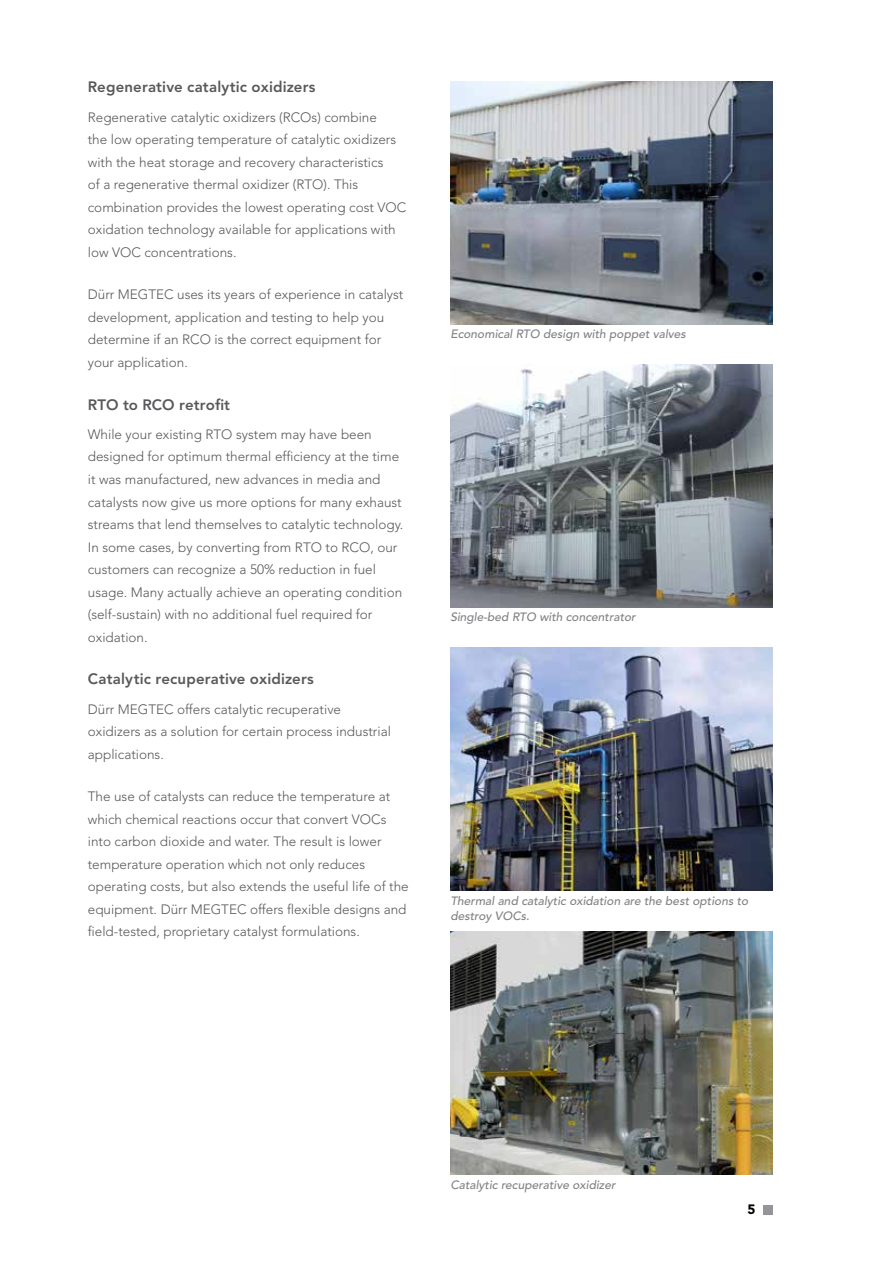
<style>
.page{position:relative;width:894px;height:1264px;background:#fff}
.page>*{position:absolute;margin:0;border:0;box-sizing:border-box;transform-origin:0 0}
.t1{font:800 15px "Avenir LT Std";letter-spacing:.01em;color:#58595b}
.t2{font:300 13.5px/22.5px "Avenir LT Std";color:#58595b}
.t3{font:900 13.5px "Avenir LT Std";color:#000}
.t4{font:italic 500 12px/15px "Avenir LT Std";color:#808285}
</style>
<div class="page">
<div style="left:763px;top:1205px;width:9px;height:9px;background:#939598"></div>
<img style="left:450px;top:81px;width:322px;height:243px">
<img style="left:450px;top:931px;width:322px;height:243px">
<img style="left:450px;top:364px;width:322px;height:243px">
<img style="left:450px;top:647px;width:322px;height:243px">
<p class="t1" style="left:88px;top:78px;width:229px">Regenerative catalytic oxidizers</p>
<p class="t2" style="left:88px;top:106px;width:320px">Regenerative catalytic oxidizers (RCOs) combine<br>the low operating temperature of catalytic oxidizers with the heat storage and recovery characteristics<br>of a regenerative thermal oxidizer (RTO). This combination provides the lowest operating cost VOC oxidation technology available for applications with low VOC concentrations.</p>
<p class="t2" style="left:88px;top:284px;width:317px">Dürr MEGTEC uses its years of experience in catalyst development, application and testing to help you determine if an RCO is the correct equipment for your application.</p>
<p class="t1" style="left:88px;top:396px;width:144px">RTO to RCO retrofit</p>
<p class="t2" style="left:88px;top:423px;width:317px">While your existing RTO system may have been designed for optimum thermal efficiency at the time it was manufactured, new advances in media and catalysts now give us more options for many exhaust streams that lend themselves to catalytic technology.<br>In some cases, by converting from RTO to RCO, our customers can recognize a 50% reduction in fuel usage. Many actually achieve an operating condition (self-sustain) with no additional fuel required for oxidation.</p>
<p class="t1" style="left:88px;top:670px;width:227px">Catalytic recuperative oxidizers</p>
<p class="t2" style="left:88px;top:697px;width:304px">Dürr MEGTEC offers catalytic recuperative oxidizers as a solution for certain process industrial applications.</p>
<p class="t2" style="left:88px;top:785px;width:322px">The use of catalysts can reduce the temperature at which chemical reactions occur that convert VOCs into carbon dioxide and water. The result is lower temperature operation which not only reduces operating costs, but also extends the useful life of the equipment. Dürr MEGTEC offers flexible designs and field-tested, proprietary catalyst formulations.</p>
<p class="t4" style="left:450px;top:327px;width:237px">Economical RTO design with poppet valves</p>
<p class="t4" style="left:450px;top:609px;width:187px">Single-bed RTO with concentrator</p>
<p class="t4" style="left:450px;top:893px;width:299px">Thermal and catalytic oxidation are the best options to destroy VOCs.</p>
<p class="t4" style="left:450px;top:1177px;width:167px">Catalytic recuperative oxidizer</p>
<p class="t3" style="left:747px;top:1201px;width:9px">5</p>
</div>
